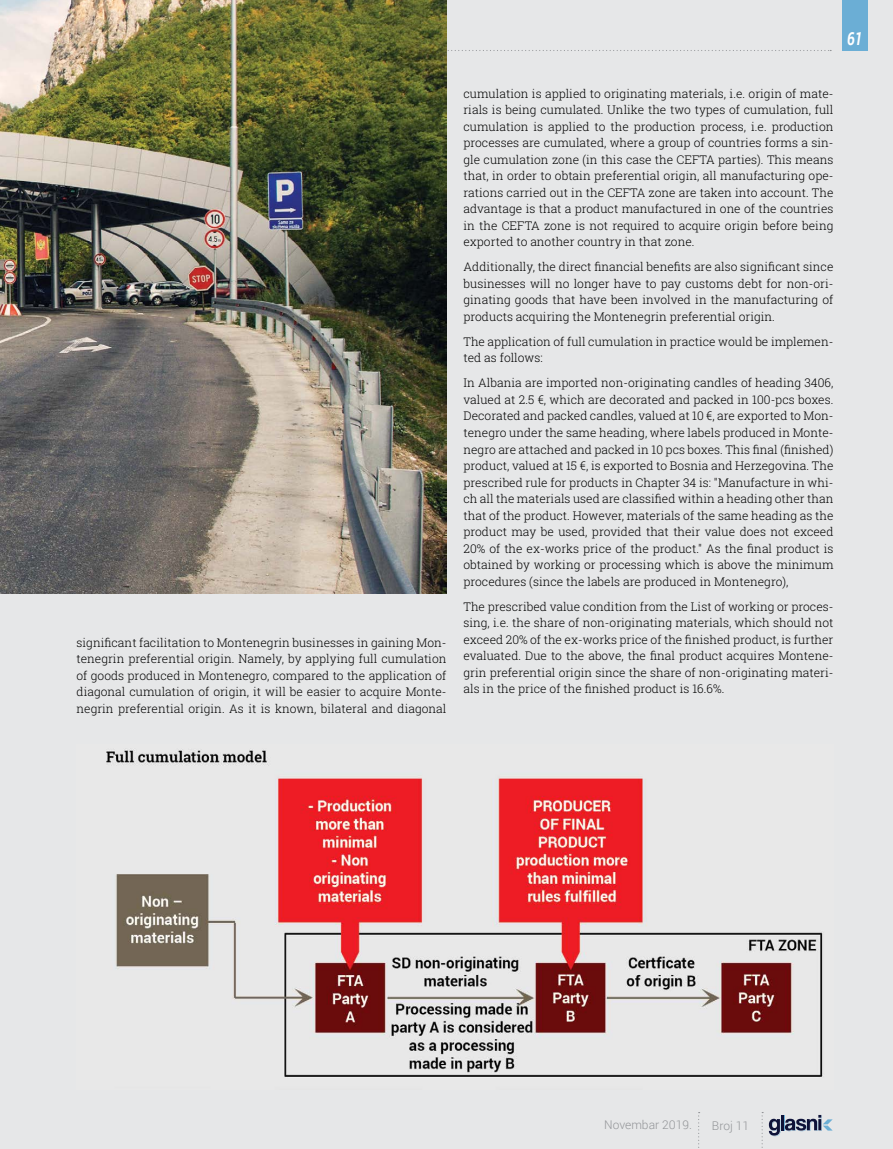
<style>
.page{position:relative;width:893px;height:1149px;background:#fff}
.page>*{position:absolute;margin:0;border:0;box-sizing:border-box;transform-origin:0 0}
.t1{font:italic 700 18px "Roboto";color:#fff;scale:.75 1}
.t2{font:300 12px/16.5px "Roboto Slab";color:#000;text-align:justify}
.t3{font:300 12px "Roboto";color:#939598}
</style>
<div class="page">
<div style="left:0;top:0;width:893px;height:1148px;background:#e6e7e8"></div>
<svg style="left:446px;top:50px;width:385px;height:1px"></svg>
<div style="left:842px;top:0;width:25px;height:51px;background:#6baed5"></div>
<svg style="left:698px;top:1112px;width:2px;height:37px"></svg>
<svg style="left:762px;top:1112px;width:1px;height:37px"></svg>
<svg style="left:769px;top:1114px;width:64px;height:21px"></svg>
<img style="left:0;top:0;width:446px;height:593px">
<img style="left:106px;top:749px;width:717px;height:329px">
<h1 class="t1" style="left:847px;top:25px;width:22px">61</h1>
<p class="t2" style="left:77px;top:633px;width:371px">significant facilitation to Montenegrin businesses in gaining Mon&shy;tenegrin preferential origin. Namely, by applying full cumulation of goods produced in Montenegro, compared to the application of diagonal cumulation of origin, it will be easier to acquire Monte&shy;negrin preferential origin. As it is known, bilateral and diagonal</p>
<p class="t2" style="left:463px;top:85px;width:371px">cumulation is applied to originating materials, i.e. origin of mate&shy;rials is being cumulated. Unlike the two types of cumulation, full cumulation is applied to the production process, i.e. production processes are cumulated, where a group of countries forms a sin&shy;gle cumulation zone (in this case the CEFTA parties). This means that, in order to obtain preferential origin, all manufacturing ope&shy;rations carried out in the CEFTA zone are taken into account. The advantage is that a product manufactured in one of the countries in the CEFTA zone is not required to acquire origin before being exported to another country in that zone.</p>
<p class="t2" style="left:463px;top:258px;width:371px">Additionally, the direct financial benefits are also significant since businesses will no longer have to pay customs debt for non-ori&shy;ginating goods that have been involved in the manufacturing of products acquiring the Montenegrin preferential origin.</p>
<p class="t2" style="left:463px;top:333px;width:371px">The application of full cumulation in practice would be implemen&shy;ted as follows:</p>
<p class="t2" style="left:463px;top:374px;width:371px">In Albania are imported non-originating candles of heading 3406, valued at 2.5 €, which are decorated and packed in 100-pcs boxes.<br>Decorated and packed candles, valued at 10 €, are exported to Mon&shy;tenegro under the same heading, where labels produced in Monte&shy;negro are attached and packed in 10 pcs boxes. This final (finished) product, valued at 15 €, is exported to Bosnia and Herzegovina. The prescribed rule for products in Chapter 34 is: "Manufacture in whi&shy;ch all the materials used are classified within a heading other than that of the product. However, materials of the same heading as the product may be used, provided that their value does not exceed 20% of the ex-works price of the product." As the final product is obtained by working or processing which is above the minimum procedures (since the labels are produced in Montenegro),</p>
<p class="t2" style="left:463px;top:597px;width:371px">The prescribed value condition from the List of working or proces&shy;sing, i.e. the share of non-originating materials, which should not exceed 20% of the ex-works price of the finished product, is further evaluated. Due to the above, the final product acquires Montene&shy;grin preferential origin since the share of non-originating materi&shy;als in the price of the finished product is 16.6%.</p>
<p class="t3" style="left:604px;top:1116px;width:89px">Novembar 2019.</p>
<p class="t3" style="left:712px;top:1117px;width:39px">Broj 11</p>
</div>
